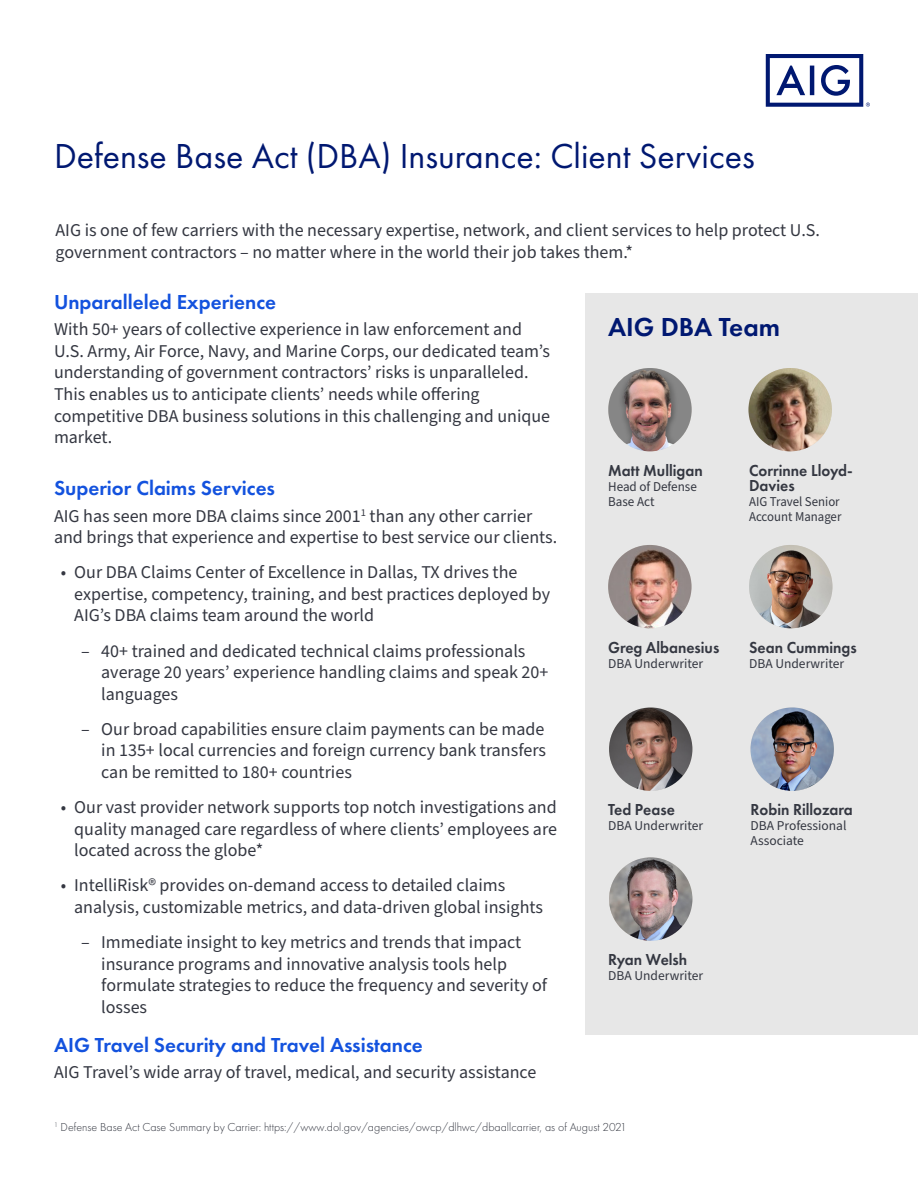
<style>
.page{position:relative;width:918px;height:1188px;background:#fff}
.page>*{position:absolute;margin:0;border:0;box-sizing:border-box;transform-origin:0 0}
.t1{font:36px "Futura PT";color:#001871}
.t2{font:600 27px "Futura PT";color:#001871}
.t3{font:600 21px "Futura PT";color:#1352de}
.t4{font:18px/21.6px "Source Sans Pro";color:#343741}
.t5{font:600 16.5px/15px "Futura PT";color:#343741;scale:.95 1}
.t6{font:13.5px/15px "Source Sans Pro";color:#343741}
.t7{font:13.5px/15px "Source Sans Pro";color:#343741;scale:.95 1}
.t8{font:300 12px "Futura PT";color:#343741}
</style>
<div class="page">
<div style="left:586px;top:293px;width:332px;height:741px;background:#e7e7e7"></div>
<img style="left:609px;top:708px;width:83px;height:83px;border-radius:42px">
<img style="left:749px;top:545px;width:83px;height:83px;border-radius:42px">
<img style="left:748px;top:368px;width:84px;height:83px;border-radius:42px">
<img style="left:608px;top:545px;width:84px;height:83px;border-radius:42px">
<svg style="left:766px;top:54px;width:104px;height:53px"></svg>
<img style="left:609px;top:857px;width:83px;height:84px;border-radius:42px">
<img style="left:608px;top:368px;width:84px;height:83px;border-radius:41px">
<img style="left:751px;top:708px;width:83px;height:83px;border-radius:42px">
<h1 class="t1" style="left:54px;top:135px;width:702px">Defense Base Act (DBA) Insurance: Client Services</h1>
<p class="t4" style="left:56px;top:220px;width:766px">AIG is one of few carriers with the necessary expertise, network, and client services to help protect U.S. government contractors – no matter where in the world their job takes them.*</p>
<p class="t3" style="left:54px;top:289px;width:224px">Unparalleled Experience</p>
<p class="t4" style="left:54px;top:319px;width:498px">With 50+ years of collective experience in law enforcement and U.S. Army, Air Force, Navy, and Marine Corps, our dedicated team’s understanding of government contractors’ risks is unparalleled.<br>This enables us to anticipate clients’ needs while offering competitive DBA business solutions in this challenging and unique market.</p>
<p class="t3" style="left:54px;top:475px;width:223px">Superior Claims Services</p>
<p class="t4" style="left:54px;top:505px;width:505px">AIG has seen more DBA claims since 2001<sup>1</sup> than any other carrier and brings that experience and expertise to best service our clients.</p>
<p class="t4" style="left:74px;top:562px;width:478px;text-indent:-14px">• Our DBA Claims Center of Excellence in Dallas, TX drives the expertise, competency, training, and best practices deployed by<br>AIG’s DBA claims team around the world</p>
<p class="t4" style="left:101px;top:640px;width:449px;text-indent:-20px">– 40+ trained and dedicated technical claims professionals average 20 years’ experience handling claims and speak 20+ languages</p>
<p class="t4" style="left:101px;top:719px;width:446px;text-align:justify;text-indent:-20px">– Our broad capabilities ensure claim payments can be made in 135+ local currencies and foreign currency bank transfers can be remitted to 180+ countries</p>
<p class="t4" style="left:74px;top:797px;width:484px;text-align:justify;text-indent:-14px">• Our vast provider network supports top notch investigations and quality managed care regardless of where clients’ employees are located across the globe*</p>
<p class="t4" style="left:74px;top:875px;width:470px;text-indent:-14px">• IntelliRisk® provides on-demand access to detailed claims analysis, customizable metrics, and data-driven global insights</p>
<p class="t4" style="left:101px;top:932px;width:447px;text-indent:-20px">– Immediate insight to key metrics and trends that impact insurance programs and innovative analysis tools help formulate strategies to reduce the frequency and severity of losses</p>
<p class="t3" style="left:54px;top:1031px;width:370px">AIG Travel Security and Travel Assistance</p>
<p class="t4" style="left:54px;top:1062px;width:484px">AIG Travel’s wide array of travel, medical, and security assistance</p>
<h2 class="t2" style="left:608px;top:310px;width:174px">AIG DBA Team</h2>
<p class="t5" style="left:608px;top:462px;width:101px">Matt Mulligan</p>
<p class="t6" style="left:608px;top:479px;width:90px">Head of Defense<br>Base Act</p>
<p class="t5" style="left:749px;top:462px;width:111px">Corrinne Lloyd-<br>Davies</p>
<p class="t7" style="left:749px;top:494px;width:99px">AIG Travel Senior<br>Account Manager</p>
<p class="t5" style="left:608px;top:639px;width:119px">Greg Albanesius</p>
<p class="t6" style="left:608px;top:656px;width:97px">DBA Underwriter</p>
<p class="t5" style="left:749px;top:640px;width:115px">Sean Cummings</p>
<p class="t6" style="left:749px;top:656px;width:97px">DBA Underwriter</p>
<p class="t5" style="left:751px;top:802px;width:109px">Robin Rillozara</p>
<p class="t6" style="left:751px;top:819px;width:97px">DBA Professional<br>Associate</p>
<p class="t5" style="left:608px;top:802px;width:72px">Ted Pease</p>
<p class="t6" style="left:608px;top:819px;width:97px">DBA Underwriter</p>
<p class="t5" style="left:608px;top:952px;width:85px">Ryan Welsh</p>
<p class="t6" style="left:608px;top:968px;width:97px">DBA Underwriter</p>
<p class="t8" style="left:54px;top:1120px;width:574px"><sup>1</sup> Defense Base Act Case Summary by Carrier: https://www.dol.gov/agencies/owcp/dlhwc/dbaallcarrier, as of August 2021</p>
</div>
